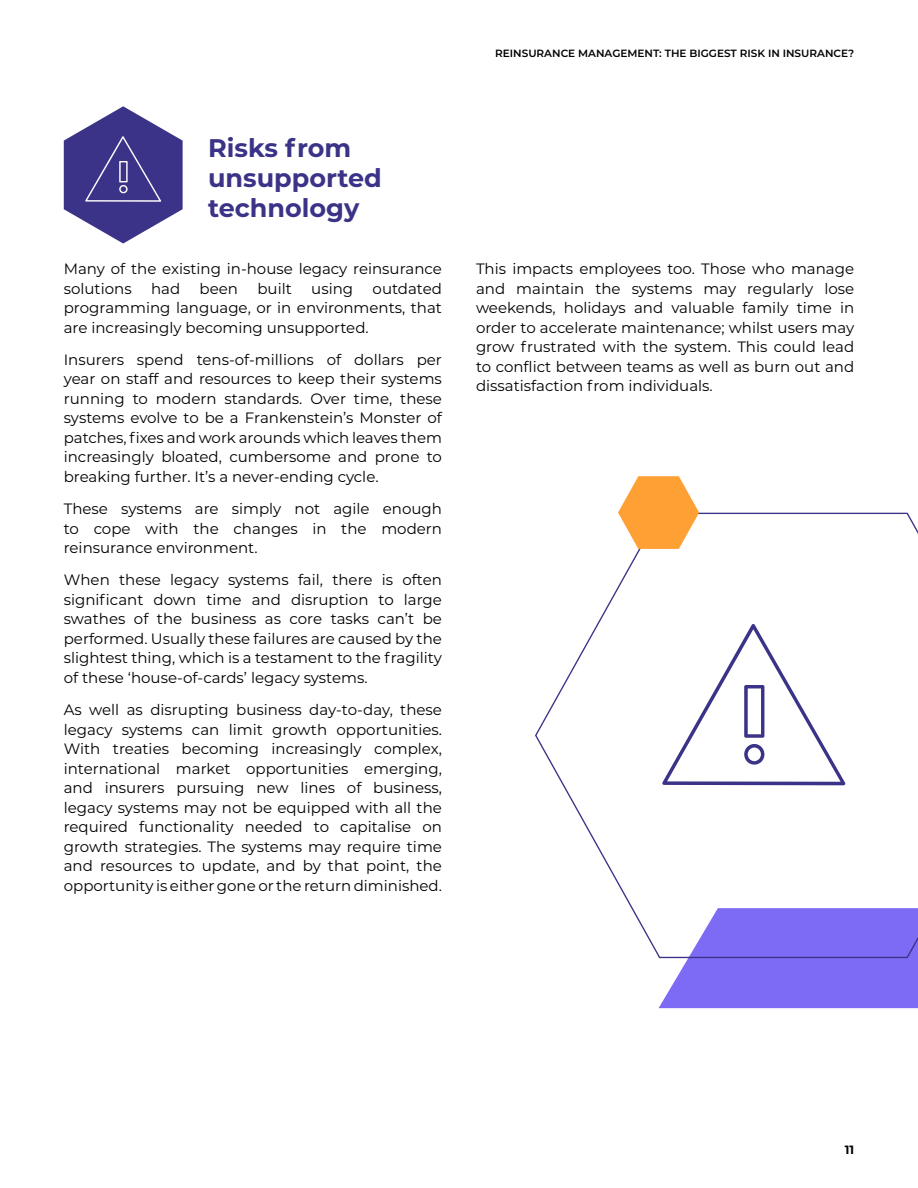
<style>
.page{position:relative;width:918px;height:1188px;background:#fff}
.page>*{position:absolute;margin:0;border:0;box-sizing:border-box;transform-origin:0 0}
.t1{font:700 25.5px/30px "Montserrat";color:#3b3387}
.t2{font:15px/19.5px "Montserrat";color:#000;text-align:justify}
.t3{font:700 12px "Montserrat";color:#010101}
.t4{font:600 10.5px "Montserrat";color:#010101}
</style>
<div class="page">
<div style="left:659px;top:959px;width:259px;height:49px;background:#7e6bf5"></div>
<svg style="left:64px;top:106px;width:119px;height:138px"></svg>
<svg style="left:535px;top:512px;width:383px;height:447px"></svg>
<svg style="left:618px;top:476px;width:81px;height:73px"></svg>
<h1 class="t1" style="left:208px;top:134px;width:175px">Risks from unsupported technology</h1>
<p class="t2" style="left:64px;top:259px;width:380px">Many of the existing in-house legacy reinsurance solutions</p>
<p class="t2" style="left:64px;top:279px;width:380px;text-indent:309px">outdated programming language, or in environments, that are increasingly becoming unsupported.</p>
<p class="t2" style="left:64px;top:350px;width:380px">Insurers spend tens-of-millions of dollars per year on staff and resources to keep their systems running to modern standards. Over time, these systems evolve to be a Frankenstein’s Monster of patches, fixes and work arounds which leaves them increasingly bloated, cumbersome and prone to breaking further. It’s a never-ending cycle.</p>
<p class="t2" style="left:64px;top:499px;width:380px">These systems are simply not agile enough to cope with the changes in the modern reinsurance environment.</p>
<p class="t2" style="left:64px;top:571px;width:380px">When these legacy systems fail, there is often significant down time and disruption to large swathes of the business as core tasks can’t be performed. Usually these failures are caused by the slightest thing, which is a testament to the fragility of these ‘house-of-cards’ legacy systems.</p>
<p class="t2" style="left:64px;top:700px;width:380px">As well as disrupting business day-to-day, these legacy systems can limit growth opportunities.<br>With treaties becoming increasingly complex, international market opportunities emerging, and insurers pursuing new lines of business, legacy systems may not be equipped with all the required functionality needed to capitalise on growth strategies. The systems may require time and resources to update, and by that point, the opportunity is either gone or the return diminished.</p>
<p class="t2" style="left:151px;top:279px;width:31px">had</p>
<p class="t2" style="left:200px;top:279px;width:40px">been</p>
<p class="t2" style="left:257px;top:279px;width:36px">built</p>
<p class="t2" style="left:311px;top:279px;width:43px">using</p>
<p class="t4" style="left:495px;top:47px;width:361px">REINSURANCE MANAGEMENT: THE BIGGEST RISK IN INSURANCE?</p>
<p class="t2" style="left:476px;top:260px;width:380px">This impacts employees too. Those who manage and maintain the systems may regularly lose weekends, holidays and valuable family time in order to accelerate maintenance; whilst users may grow frustrated with the system. This could lead to conflict between teams as well as burn out and dissatisfaction from individuals.</p>
<p class="t3" style="left:845px;top:1144px;width:11px">11</p>
</div>
